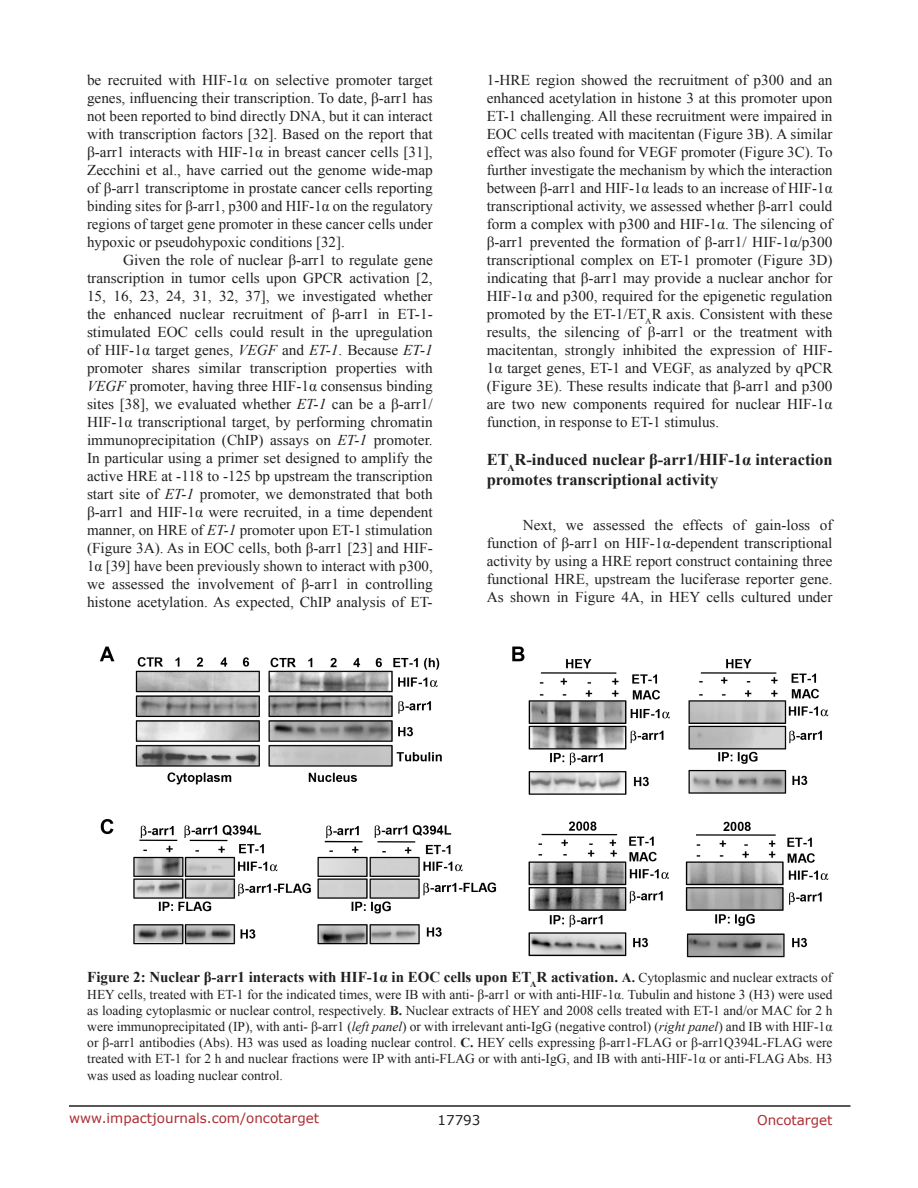
<style>
.page{position:relative;width:918px;height:1188px;background:#fff}
.page>*{position:absolute;margin:0;border:0;box-sizing:border-box;transform-origin:0 0}
.SubHeading{font:700 16.5px/19.8px "Times New Roman";color:#221f22}
.BodyText{font:15px/18px "Times New Roman";color:#221f22;text-align:justify}
.FigureText{font:700 15px "Times New Roman";color:#221f22}
.FigureText-2{font:13.5px/16.2px "Times New Roman";color:#221f22;text-align:justify}
.t1{font:13.5px "Verdana";color:#ac2b31}
.t2{font:13.5px "Verdana";color:#221f22}
.s1{font-style:italic}
.s2{font-size:13.5px}
.s3{font-weight:400;font-size:13.5px}
.s4{font-weight:700}
</style>
<div class="page">
<hr style="left:69px;top:1105px;width:781px;height:2px;background:#231f20">
<img style="left:99px;top:646px;width:730px;height:312px">
<p class="BodyText" style="left:87px;top:71px;width:347px">be recruited with HIF-1α on selective promoter target genes, influencing their transcription. To date, β-arr1 has not been reported to bind directly DNA, but it can interact with transcription factors [32]. Based on the report that β-arr1 interacts with HIF-1α in breast cancer cells [31], Zecchini et al., have carried out the genome wide-map of β-arr1 transcriptome in prostate cancer cells reporting binding sites for β-arr1, p300 and HIF-1α on the regulatory regions of target gene promoter in these cancer cells under hypoxic or pseudohypoxic conditions [32].</p>
<p class="BodyText" style="left:87px;top:251px;width:347px;text-indent:36px">Given the role of nuclear β-arr1 to regulate gene transcription in tumor cells upon GPCR activation [2, 15, 16, 23, 24, 31, 32, 37], we investigated whether the enhanced nuclear recruitment of β-arr1 in ET-1- stimulated EOC cells could result in the upregulation of HIF-1α target genes, <span class="s1">VEGF</span> and <span class="s1">ET-1</span>. Because <span class="s1">ET-1 </span>promoter shares similar transcription properties with <span class="s1">VEGF</span> promoter, having three HIF-1α consensus binding sites [38], we evaluated whether <span class="s1">ET-1</span> can be a β-arr1/ HIF-1α transcriptional target, by performing chromatin immunoprecipitation (ChIP) assays on <span class="s1">ET-1</span> promoter.<br>In particular using a primer set designed to amplify the active HRE at -118 to -125 bp upstream the transcription start site of <span class="s1">ET-1</span> promoter, we demonstrated that both β-arr1 and HIF-1α were recruited, in a time dependent manner, on HRE of <span class="s1">ET-1</span> promoter upon ET-1 stimulation (Figure 3A). As in EOC cells, both β-arr1 [23] and HIF-1α [39] have been previously shown to interact with p300, we assessed the involvement of β-arr1 in controlling histone acetylation. As expected, ChIP analysis of ET-</p>
<p class="BodyText" style="left:487px;top:71px;width:347px">1-HRE region showed the recruitment of p300 and an enhanced acetylation in histone 3 at this promoter upon ET-1 challenging. All these recruitment were impaired in EOC cells treated with macitentan (Figure 3B). A similar effect was also found for VEGF promoter (Figure 3C). To further investigate the mechanism by which the interaction between β-arr1 and HIF-1α leads to an increase of HIF-1α transcriptional activity, we assessed whether β-arr1 could form a complex with p300 and HIF-1α. The silencing of β-arr1 prevented the formation of β-arr1/ HIF-1α/p300 transcriptional complex on ET-1 promoter (Figure 3D) indicating that β-arr1 may provide a nuclear anchor for HIF-1α and p300, required for the epigenetic regulation promoted by the ET-1/ET<sub>A</sub>R axis. Consistent with these results, the silencing of β-arr1 or the treatment with macitentan, strongly inhibited the expression of HIF-1α target genes, ET-1 and VEGF, as analyzed by qPCR (Figure 3E). These results indicate that β-arr1 and p300 are two new components required for nuclear HIF-1α function, in response to ET-1 stimulus.</p>
<p class="SubHeading" style="left:487px;top:449px;width:347px">ET<sub>A</sub>R-induced nuclear β-arr1/HIF-1α interaction promotes transcriptional activity</p>
<p class="BodyText" style="left:487px;top:516px;width:347px;text-indent:36px">Next, we assessed the effects of gain-loss of function of β-arr1 on HIF-1α-dependent transcriptional activity by using a HRE report construct containing three functional HRE, upstream the luciferase reporter gene.<br>As shown in Figure 4A, in HEY cells cultured under</p>
<p class="FigureText" style="left:87px;top:967px;width:747px">Figure 2: Nuclear β-arr1 interacts with HIF-1α in EOC cells upon ET<sub>A</sub>R activation. <span class="s2">A.</span> <span class="s3">Cytoplasmic and nuclear extracts of</span></p>
<p class="FigureText-2" style="left:87px;top:986px;width:747px">HEY cells, treated with ET-1 for the indicated times, were IB with anti- β-arr1 or with anti-HIF-1α. Tubulin and histone 3 (H3) were used as loading cytoplasmic or nuclear control, respectively. <span class="s4">B.</span> Nuclear extracts of HEY and 2008 cells treated with ET-1 and/or MAC for 2 h were immunoprecipitated (IP), with anti- β-arr1 (<span class="s1">left panel</span>) or with irrelevant anti-IgG (negative control) (<span class="s1">right panel</span>) and IB with HIF-1α or β-arr1 antibodies (Abs). H3 was used as loading nuclear control. <span class="s4">C.</span> HEY cells expressing β-arr1-FLAG or β-arr1Q394L-FLAG were treated with ET-1 for 2 h and nuclear fractions were IP with anti-FLAG or with anti-IgG, and IB with anti-HIF-1α or anti-FLAG Abs. H3 was used as loading nuclear control.</p>
<p class="t1" style="left:69px;top:1109px;width:252px">www.impactjournals.com/oncotarget</p>
<p class="t2" style="left:438px;top:1111px;width:44px">17793</p>
<p class="t1" style="left:757px;top:1111px;width:77px">Oncotarget</p>
</div>
